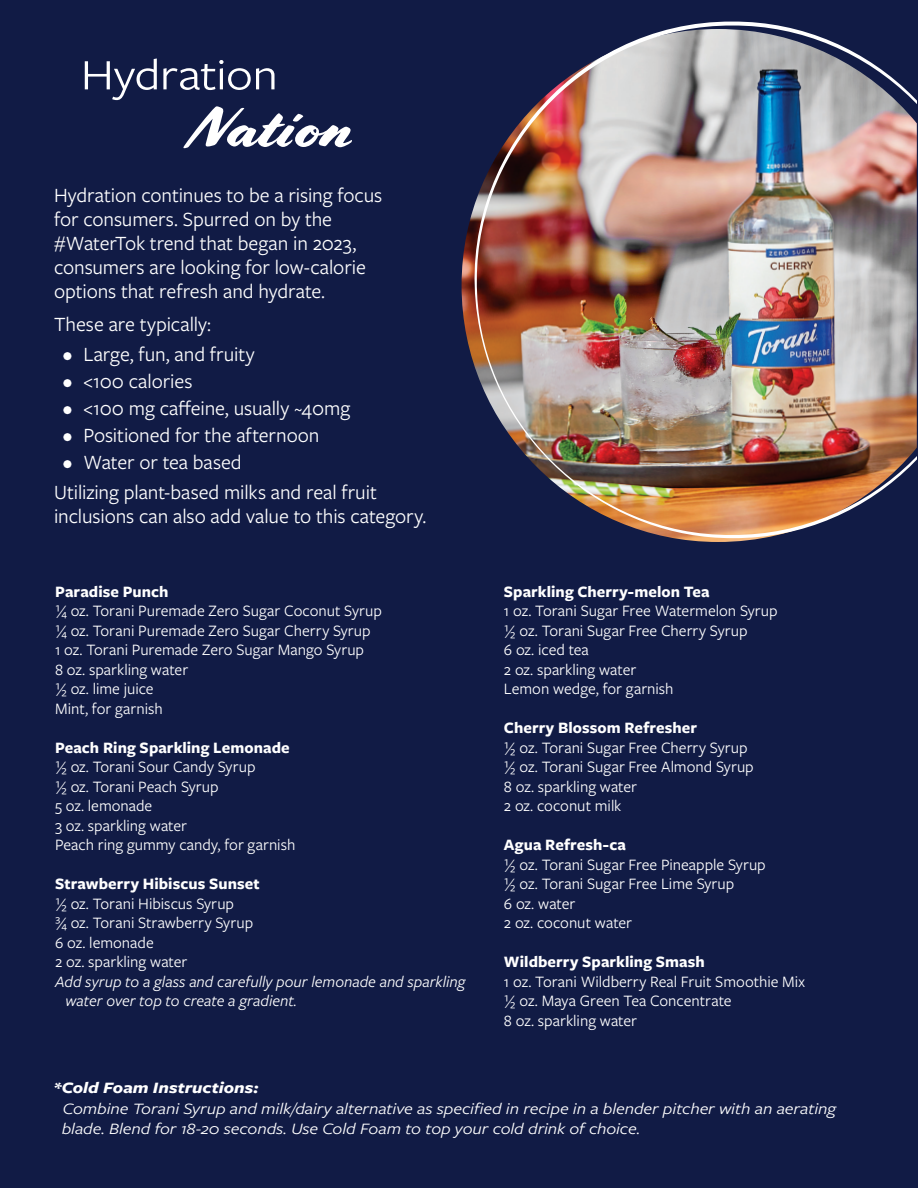
<style>
.page{position:relative;width:918px;height:1188px;background:#111b45}
.page>*{position:absolute;margin:0;border:0;box-sizing:border-box;transform-origin:0 0}
.t1{font:57px "Cortado";color:#fff;scale:1.13 1}
.t2{font:45px "Freight Sans Pro";letter-spacing:-.015em;color:#fff;scale:1.13 1}
.t3{font:21px/24px "Freight Sans Pro";letter-spacing:-.005em;color:#fff}
.t4{font:16.5px/19.5px "Freight Sans Pro";color:#fff}
.t5{font:italic 16.5px/19.5px "Freight Sans Pro";letter-spacing:-.005em;color:#fff;scale:1.13 1}
.t6{font:700 16.5px "Freight Sans Pro";letter-spacing:.005em;color:#fff}
.t7{font:italic 16.5px/19.5px "Freight Sans Pro";letter-spacing:-.005em;color:#fff}
.t8{font:italic 700 16.5px "Freight Sans Pro";color:#fff;scale:1.13 1}
</style>
<div class="page">
<img style="left:461px;top:21px;width:456px;height:518px">
<h2 class="t2" style="left:81px;top:45px;width:176px">Hydration</h2>
<h1 class="t1" style="left:188px;top:95px;width:148px">Nation</h1>
<p class="t3" style="left:54px;top:183px;width:330px">Hydration continues to be a rising focus for consumers. Spurred on by the #WaterTok trend that began in 2023, consumers are looking for low-calorie options that refresh and hydrate.</p>
<p class="t3" style="left:54px;top:312px;width:159px">These are typically:</p>
<p class="t3" style="left:63px;top:342px;width:194px">• Large, fun, and fruity</p>
<p class="t3" style="left:63px;top:369px;width:131px">• &lt;100 calories</p>
<p class="t3" style="left:63px;top:396px;width:289px">• &lt;100 mg caffeine, usually ~40mg</p>
<p class="t3" style="left:63px;top:423px;width:258px">• Positioned for the afternoon</p>
<p class="t3" style="left:54px;top:447px;width:324px;line-height:30px;text-indent:9px">• Water or tea based<br>Utilizing plant-based milks and real fruit</p>
<p class="t3" style="left:54px;top:504px;width:374px">inclusions can also add value to this category.</p>
<p class="t6" style="left:55px;top:580px;width:115px">Paradise Punch</p>
<p class="t4" style="left:55px;top:601px;width:328px">¼ oz. Torani Puremade Zero Sugar Coconut Syrup ¼ oz. Torani Puremade Zero Sugar Cherry Syrup<br>1 oz. Torani Puremade Zero Sugar Mango Syrup<br>8 oz. sparkling water<br>½ oz. lime juice<br>Mint, for garnish</p>
<p class="t6" style="left:55px;top:736px;width:236px">Peach Ring Sparkling Lemonade</p>
<p class="t4" style="left:55px;top:757px;width:242px">½ oz. Torani Sour Candy Syrup<br>½ oz. Torani Peach Syrup<br>5 oz. lemonade<br>3 oz. sparkling water<br>Peach ring gummy candy, for garnish</p>
<p class="t6" style="left:55px;top:873px;width:206px">Strawberry Hibiscus Sunset</p>
<p class="t4" style="left:55px;top:893px;width:200px">½ oz. Torani Hibiscus Syrup<br>¾ oz. Torani Strawberry Syrup<br>6 oz. lemonade<br>2 oz. sparkling water</p>
<p class="t7" style="left:66px;top:971px;width:402px;text-indent:-10px">Add syrup to a glass and carefully pour lemonade and sparkling water over top to create a gradient.</p>
<p class="t6" style="left:504px;top:580px;width:207px">Sparkling Cherry-melon Tea</p>
<p class="t4" style="left:504px;top:601px;width:275px">1 oz. Torani Sugar Free Watermelon Syrup ½ oz. Torani Sugar Free Cherry Syrup<br>6 oz. iced tea<br>2 oz. sparkling water<br>Lemon wedge, for garnish</p>
<p class="t6" style="left:504px;top:717px;width:195px">Cherry Blossom Refresher</p>
<p class="t4" style="left:504px;top:737px;width:251px">½ oz. Torani Sugar Free Cherry Syrup ½ oz. Torani Sugar Free Almond Syrup<br>8 oz. sparkling water<br>2 oz. coconut milk</p>
<p class="t6" style="left:504px;top:834px;width:124px">Agua Refresh-ca</p>
<p class="t4" style="left:504px;top:854px;width:263px">½ oz. Torani Sugar Free Pineapple Syrup ½ oz. Torani Sugar Free Lime Syrup<br>6 oz. water<br>2 oz. coconut water</p>
<p class="t6" style="left:504px;top:951px;width:202px">Wildberry Sparkling Smash</p>
<p class="t4" style="left:504px;top:971px;width:302px">1 oz. Torani Wildberry Real Fruit Smoothie Mix ½ oz. Maya Green Tea Concentrate<br>8 oz. sparkling water</p>
<p class="t8" style="left:54px;top:1076px;width:183px">*Cold Foam Instructions:</p>
<p class="t5" style="left:62px;top:1099px;width:687px">Combine Torani Syrup and milk/dairy alternative as specified in recipe in a blender pitcher with an aerating blade. Blend for 18-20 seconds. Use Cold Foam to top your cold drink of choice.</p>
</div>
